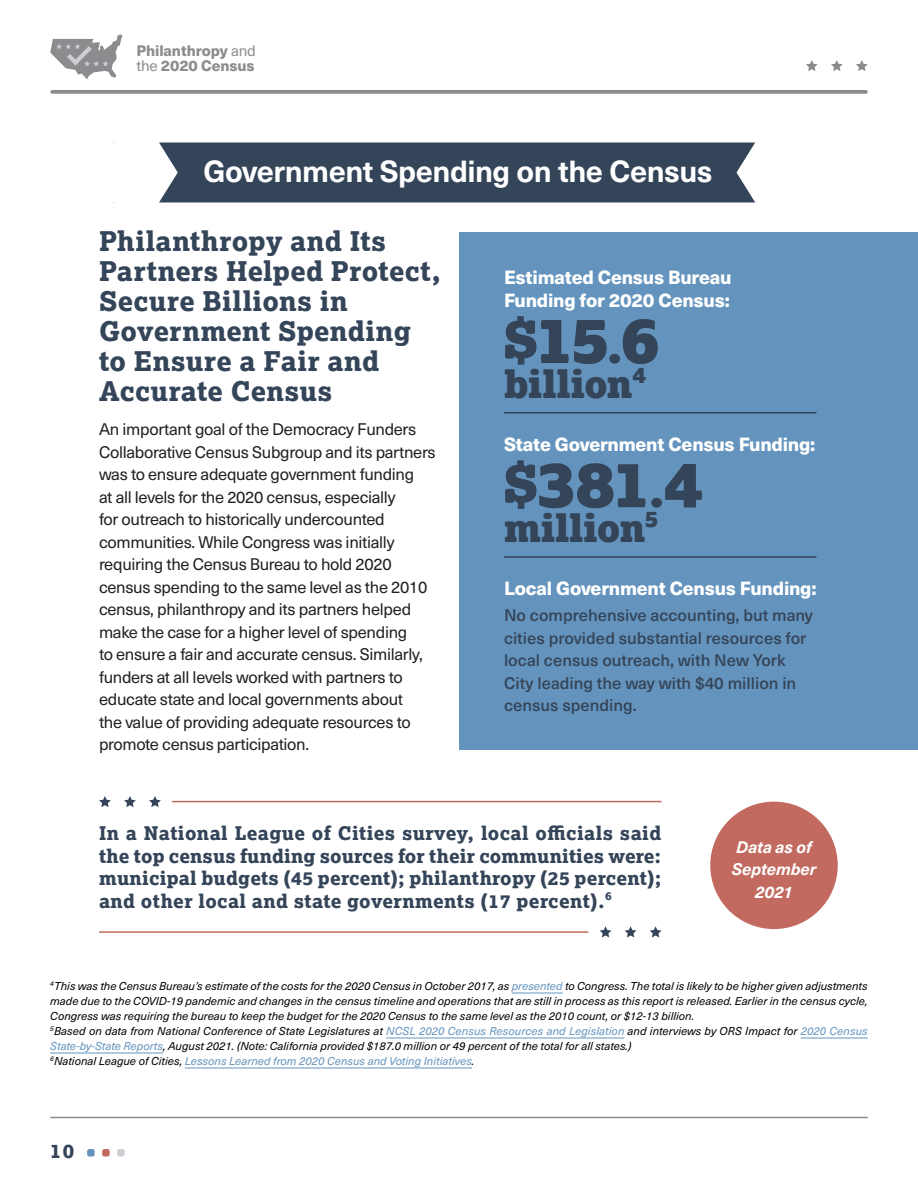
<style>
.page{position:relative;width:918px;height:1188px;background:#fff}
.page>*{position:absolute;margin:0;border:0;box-sizing:border-box;transform-origin:0 0}
.Internal_Notes_SMALL{font:900 64.5px "Lexia";color:#354559}
.Internal_Notes_SMALL-2{font:900 37.5px "Lexia";letter-spacing:-.015em;color:#354559}
.Internal_Notes_SMALL-3{font:700 30px "Neue Haas Unica W1 G";letter-spacing:-.015em;color:#fff}
.subhead_blue_v2{font:800 27px/30px "Lexia";letter-spacing:.015em;color:#354559}
.t1{font:800 19.5px "Lexia";color:#354559}
.bodyCopy_v2{font:800 18.75px/22.5px "Lexia";letter-spacing:.02em;color:#354559;text-align:justify}
.Internal_Notes_SMALL-4{font:800 18.75px/22.5px "Neue Haas Unica W1 G";letter-spacing:-.015em;color:#fff}
.bodyCopy_v2-2{font:16.5px/22.5px "Neue Haas Unica W1 G";letter-spacing:-.02em;color:#231f20}
.bodyCopy_v2-3{font:500 16.5px/22.5px "Neue Haas Unica W1 G";color:#354559}
.t2{font:italic 700 16.5px/22.5px "Neue Haas Unica W1 G";letter-spacing:-.01em;color:#fff;text-align:center}
.t3{font:800 15px/15px "Neue Haas Unica W1 G";letter-spacing:-.005em;color:#8a8c8e}
.footer_v2{font:italic 11.25px/15px "Neue Haas Unica W1 G";color:#000;text-align:justify}
.footer_v2-2{font:italic 11.25px "Neue Haas Unica W1 G";color:#6494be}
.s1{font-weight:400}
.s2{font-size:56.1px}
.s3{font-size:45.15px}
.s4{color:#6494be}
.s5{color:#000}
</style>
<div class="page">
<div style="left:87px;top:1149px;width:8px;height:8px;background:#6494be;border-radius:2px"></div>
<div style="left:102px;top:1149px;width:8px;height:8px;background:#c26a5f;border-radius:2px"></div>
<div style="left:117px;top:1149px;width:8px;height:8px;background:#cccdd5;border-radius:2px"></div>
<hr style="left:50px;top:1117px;width:818px;height:1px;background:#8a8c8e">
<svg style="left:806px;top:60px;width:12px;height:11px"></svg>
<svg style="left:831px;top:60px;width:12px;height:11px"></svg>
<svg style="left:856px;top:60px;width:12px;height:11px"></svg>
<svg style="left:52px;top:90px;width:814px;height:4px;background:#919394"></svg>
<svg style="left:50px;top:34px;width:72px;height:45px"></svg>
<div style="left:710px;top:802px;width:128px;height:127px;background:#c26a5f;border-radius:50%"></div>
<div style="left:459px;top:232px;width:459px;height:518px;background:#6494be"></div>
<hr style="left:504px;top:412px;width:312px;height:2px;background:#354559">
<hr style="left:504px;top:556px;width:312px;height:2px;background:#354559">
<hr style="left:512px;top:993px;width:51px;height:1px;background:#6494be">
<hr style="left:386px;top:1038px;width:238px;height:1px;background:#6494be">
<hr style="left:801px;top:1038px;width:67px;height:1px;background:#6494be">
<hr style="left:50px;top:1053px;width:113px;height:1px;background:#6494be">
<hr style="left:185px;top:1068px;width:287px;height:1px;background:#6494be">
<hr style="left:172px;top:801px;width:490px;height:1px;background:#c26a5f">
<hr style="left:99px;top:931px;width:489px;height:2px;background:#c26a5f">
<svg style="left:99px;top:796px;width:12px;height:11px"></svg>
<svg style="left:124px;top:796px;width:12px;height:11px"></svg>
<svg style="left:149px;top:796px;width:12px;height:11px"></svg>
<svg style="left:600px;top:926px;width:11px;height:12px"></svg>
<svg style="left:625px;top:926px;width:11px;height:12px"></svg>
<svg style="left:650px;top:926px;width:12px;height:12px"></svg>
<svg style="left:113px;top:142px;width:642px;height:60px;background:#4a596a"></svg>
<h3 class="t3" style="left:136px;top:42px;width:121px">Philanthropy <span class="s1">and the</span> 2020 Census</h3>
<p class="Internal_Notes_SMALL-3" style="left:203px;top:149px;width:511px">Government Spending on the Census</p>
<h2 class="subhead_blue_v2" style="left:99px;top:226px;width:344px">Philanthropy and Its<br>Partners Helped Protect,<br>Secure Billions in<br>Government Spending to Ensure a Fair and<br>Accurate Census</h2>
<p class="bodyCopy_v2-2" style="left:99px;top:417px;width:338px">An important goal of the Democracy Funders Collaborative Census Subgroup and its partners was to ensure adequate government funding<br>at all levels for the 2020 census, especially<br>for outreach to historically undercounted communities. While Congress was initially requiring the Census Bureau to hold 2020 census spending to the same level as the 2010 census, philanthropy and its partners helped make the case for a higher level of spending<br>to ensure a fair and accurate census. Similarly, funders at all levels worked with partners to educate state and local governments about<br>the value of providing adequate resources to promote census participation.</p>
<p class="Internal_Notes_SMALL-4" style="left:504px;top:265px;width:229px">Estimated Census Bureau<br>Funding for 2020 Census:</p>
<p class="Internal_Notes_SMALL" style="left:504px;top:297px;width:157px"><span class="s2">$</span>15<span class="s3">.</span>6</p>
<p class="Internal_Notes_SMALL-2" style="left:504px;top:359px;width:144px">billion<sup>4</sup></p>
<p class="Internal_Notes_SMALL-4" style="left:504px;top:432px;width:313px">State Government Census Funding:</p>
<p class="Internal_Notes_SMALL" style="left:504px;top:441px;width:200px"><span class="s2">$</span>381<span class="s3">.</span>4</p>
<p class="Internal_Notes_SMALL-2" style="left:504px;top:503px;width:156px">million<sup>5</sup></p>
<p class="Internal_Notes_SMALL-4" style="left:504px;top:576px;width:314px">Local Government Census Funding:</p>
<p class="bodyCopy_v2-3" style="left:504px;top:603px;width:311px">No comprehensive accounting, but many cities provided substantial resources for local census outreach, with New York City leading the way with $40 million in census spending.</p>
<p class="bodyCopy_v2" style="left:99px;top:822px;width:564px">In a National League of Cities survey, local officials said the top census funding sources for their communities were: municipal budgets (45 percent); philanthropy (25 percent); and other local and state governments (17 percent).<sup>6</sup></p>
<p class="t2" style="left:732px;top:834px;width:86px">Data as of<br>September<br>2021</p>
<p class="footer_v2" style="left:50px;top:978px;width:819px"><sup>4</sup>This was the Census Bureau’s estimate of the costs for the 2020 Census in October 2017, as <span class="s4">presented</span> to Congress. The total is likely to be higher given adjustments made due to the COVID-19 pandemic and changes in the census timeline and operations that are still in process as this report is released. Earlier in the census cycle, Congress was requiring the bureau to keep the budget for the 2020 Census to the same level as the 2010 count, or $12-13 billion.</p>
<p class="footer_v2" style="left:50px;top:1023px;width:819px"><sup>5</sup>Based on data from National Conference of State Legislatures at <span class="s4">NCSL 2020 Census Resources and Legislation</span> and interviews by ORS Impact for <span class="s4">2020 Census<br>State-by-State Reports</span>, August 2021. (Note: California provided $187.0 million or 49 percent of the total for all states.)</p>
<p class="footer_v2-2" style="left:50px;top:1053px;width:426px"><sup>6</sup><span class="s5">National League of Cities,</span> Lessons Learned from 2020 Census and Voting Initiatives<span class="s5">.</span></p>
<h3 class="t1" style="left:50px;top:1139px;width:25px">10</h3>
</div>
